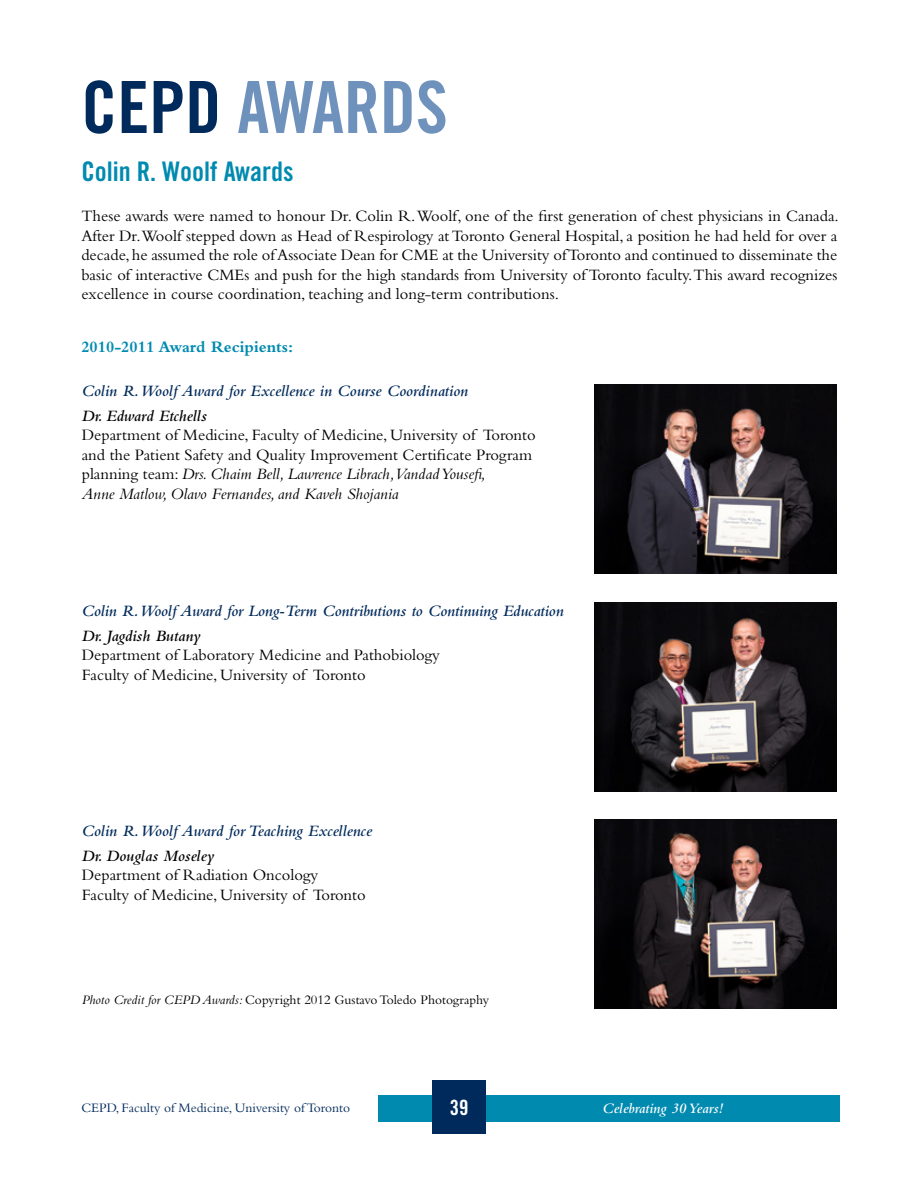
<style>
.page{position:relative;width:918px;height:1188px;background:#fff}
.page>*{position:absolute;margin:0;border:0;box-sizing:border-box;transform-origin:0 0}
.t1{font:72px "Trade Gothic LT Std Bd Cn 20";color:#6f92bd}
.t2{font:27px "Trade Gothic LT Std Bd Cn 20";color:#008ab0}
.t3{font:21px "Trade Gothic LT Std Bd Cn 20";color:#fff}
.Main_Paragraphs{font:16.5px/19.5px "Bembo Std";color:#000;text-align:justify}
.t4{font:italic 600 16.5px "Bembo Std";color:#002a5c}
.t5{font:italic 16.5px/19.5px "Bembo Std";color:#000}
.t6{font:italic 600 16.5px "Bembo Std";color:#000}
.t7{font:700 16.5px "Bembo Std";color:#008ab0}
.t8{font:italic 600 15px "Bembo Std";color:#fff}
.t9{font:13.5px "Bembo Std";color:#000}
.t10{font:13.5px "Bembo Std";color:#002a5c}
.s1{color:#002a5c}
.s2{font-style:normal}
.s3{font-style:italic}
</style>
<div class="page">
<div style="left:378px;top:1095px;width:462px;height:27px;background:#008ab0"></div>
<div style="left:432px;top:1080px;width:54px;height:54px;background:#002a5c"></div>
<img style="left:594px;top:385px;width:243px;height:189px">
<img style="left:594px;top:602px;width:243px;height:189px">
<img style="left:594px;top:819px;width:243px;height:189px">
<p class="t1" style="left:81px;top:64px;width:368px"><span class="s1">CEPD</span> AWARDS</p>
<p class="t2" style="left:81px;top:155px;width:214px">Colin R. Woolf Awards</p>
<p class="Main_Paragraphs" style="left:81px;top:206px;width:759px">These awards were named to honour Dr. Colin R. Woolf, one of the first generation of chest physicians in Canada.<br>After Dr.Woolf stepped down as Head of Respirology at Toronto General Hospital, a position he had held for over a decade, he assumed the role of Associate Dean for CME at the University of Toronto and continued to disseminate the basic of interactive CMEs and push for the high standards from University of Toronto faculty. This award recognizes excellence in course coordination, teaching and long-term contributions.</p>
<p class="t7" style="left:81px;top:338px;width:213px">2010-2011 Award Recipients:</p>
<p class="t4" style="left:82px;top:382px;width:388px">Colin R. Woolf Award for Excellence in Course Coordination</p>
<p class="t6" style="left:82px;top:406px;width:127px">Dr. Edward Etchells</p>
<p class="Main_Paragraphs" style="left:82px;top:425px;width:455px">Department of Medicine, Faculty of Medicine, University of Toronto</p>
<p class="Main_Paragraphs" style="left:82px;top:445px;width:452px">and the Patient Safety and Quality Improvement Certificate Program</p>
<p class="t5" style="left:82px;top:464px;width:406px"><span class="s2">planning team:</span> Drs. Chaim Bell, Lawrence Librach,Vandad Yousefi,<br>Anne Matlow, Olavo Fernandes, and Kaveh Shojania</p>
<p class="t4" style="left:82px;top:601px;width:483px">Colin R. Woolf Award for Long-Term Contributions to Continuing Education</p>
<p class="t6" style="left:82px;top:626px;width:120px">Dr. Jagdish Butany</p>
<p class="Main_Paragraphs" style="left:82px;top:645px;width:360px">Department of Laboratory Medicine and Pathobiology</p>
<p class="Main_Paragraphs" style="left:82px;top:664px;width:285px">Faculty of Medicine, University of Toronto</p>
<p class="t4" style="left:82px;top:821px;width:292px">Colin R. Woolf Award for Teaching Excellence</p>
<p class="t6" style="left:82px;top:846px;width:134px">Dr. Douglas Moseley</p>
<p class="Main_Paragraphs" style="left:82px;top:865px;width:238px">Department of Radiation Oncology</p>
<p class="Main_Paragraphs" style="left:82px;top:884px;width:285px">Faculty of Medicine, University of Toronto</p>
<p class="t9" style="left:82px;top:992px;width:409px"><span class="s3">Photo Credit for CEPD Awards:</span> Copyright 2012 Gustavo Toledo Photography</p>
<p class="t10" style="left:81px;top:1099px;width:270px">CEPD, Faculty of Medicine, University of Toronto</p>
<p class="t3" style="left:450px;top:1094px;width:20px">39</p>
<p class="t8" style="left:603px;top:1100px;width:122px">Celebrating 30 Years!</p>
</div>
